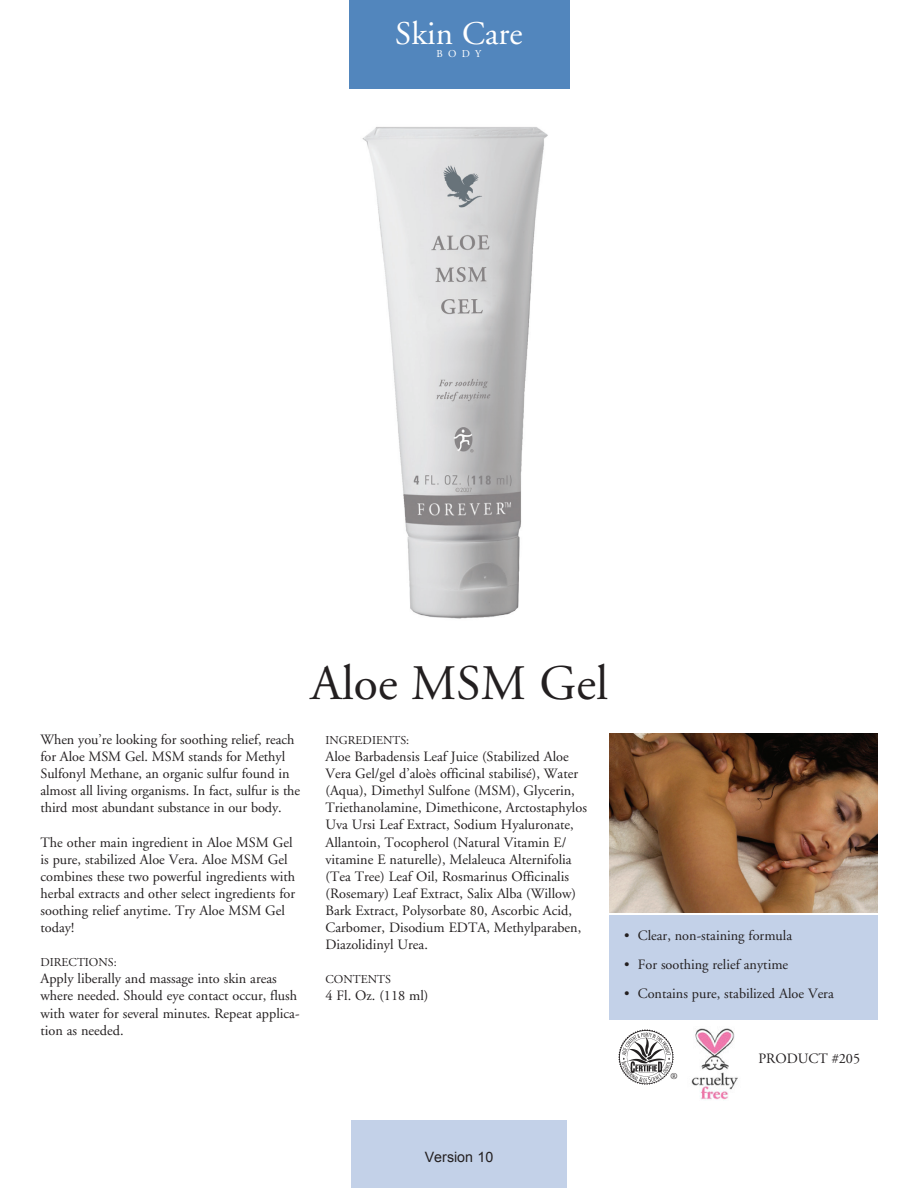
<style>
.page{position:relative;width:918px;height:1188px;background:#fff}
.page>*{position:absolute;margin:0;border:0;box-sizing:border-box;transform-origin:0 0}
.t1{font:49.5px "Adobe Garamond";color:#231f20}
.t2{font:33px "Adobe Garamond";color:#fff}
.Key_Points{font:14.25px/17.1px "Adobe Garamond";color:#231f20}
.t3{font:14.25px "Arial";color:#231f20}
.t4{font:12px "Adobe Garamond";color:#231f20}
.t5{font:10.5px "Adobe Garamond";color:#fff}
.t6{font:9px "Adobe Garamond";color:#231f20}
</style>
<div class="page">
<img style="left:609px;top:734px;width:269px;height:178px">
<div style="left:609px;top:915px;width:269px;height:104px;background:#c3d1e8"></div>
<div style="left:351px;top:1121px;width:216px;height:67px;background:#c3d1e8"></div>
<div style="left:350px;top:0;width:220px;height:88px;background:#5286bd"></div>
<img style="left:618px;top:1029px;width:56px;height:56px">
<img style="left:691px;top:1028px;width:47px;height:72px">
<img style="left:362px;top:127px;width:186px;height:492px">
<p class="t2" style="left:395px;top:16px;width:129px">Skin Care</p>
<p class="t5" style="left:437px;top:48px;width:46px">BODY</p>
<p class="t1" style="left:311px;top:656px;width:299px">Aloe MSM Gel</p>
<p class="Key_Points" style="left:40px;top:731px;width:261px">When you’re looking for soothing relief, reach for Aloe MSM Gel. MSM stands for Methyl Sulfonyl Methane, an organic sulfur found in almost all living organisms. In fact, sulfur is the third most abundant substance in our body.</p>
<p class="Key_Points" style="left:40px;top:834px;width:256px">The other main ingredient in Aloe MSM Gel is pure, stabilized Aloe Vera. Aloe MSM Gel combines these two powerful ingredients with herbal extracts and other select ingredients for soothing relief anytime. Try Aloe MSM Gel today!</p>
<p class="t4" style="left:40px;top:956px;width:78px">DIRECTIONS:</p>
<p class="Key_Points" style="left:40px;top:971px;width:261px">Apply liberally and massage into skin areas where needed. Should eye contact occur, flush with water for several minutes. Repeat applica&shy;tion as needed.</p>
<p class="t4" style="left:326px;top:734px;width:85px">INGREDIENTS:</p>
<p class="Key_Points" style="left:326px;top:748px;width:263px">Aloe Barbadensis Leaf Juice (Stabilized Aloe Vera Gel/gel d’aloès officinal stabilisé), Water (Aqua), Dimethyl Sulfone (MSM), Glycerin, Triethanolamine, Dimethicone, Arctostaphylos Uva Ursi Leaf Extract, Sodium Hyaluronate, Allantoin, Tocopherol (Natural Vitamin E/ vitamine E naturelle), Melaleuca Alternifolia (Tea Tree) Leaf Oil, Rosmarinus Officinalis (Rosemary) Leaf Extract, Salix Alba (Willow)<br>Bark Extract, Polysorbate 80, Ascorbic Acid, Carbomer, Disodium EDTA, Methylparaben, Diazolidinyl Urea.</p>
<p class="t4" style="left:326px;top:973px;width:67px">CONTENTS</p>
<p class="Key_Points" style="left:326px;top:988px;width:105px">4 Fl. Oz. (118 ml)</p>
<p class="Key_Points" style="left:624px;top:927px;width:169px">• Clear, non-staining formula</p>
<p class="Key_Points" style="left:624px;top:956px;width:165px">• For soothing relief anytime</p>
<p class="Key_Points" style="left:624px;top:985px;width:211px">• Contains pure, stabilized Aloe Vera</p>
<p class="t6" style="left:670px;top:1072px;width:9px">®</p>
<p class="Key_Points" style="left:758px;top:1051px;width:103px">PRODUCT #205</p>
<p class="t3" style="left:425px;top:1148px;width:70px">Version 10</p>
</div>
